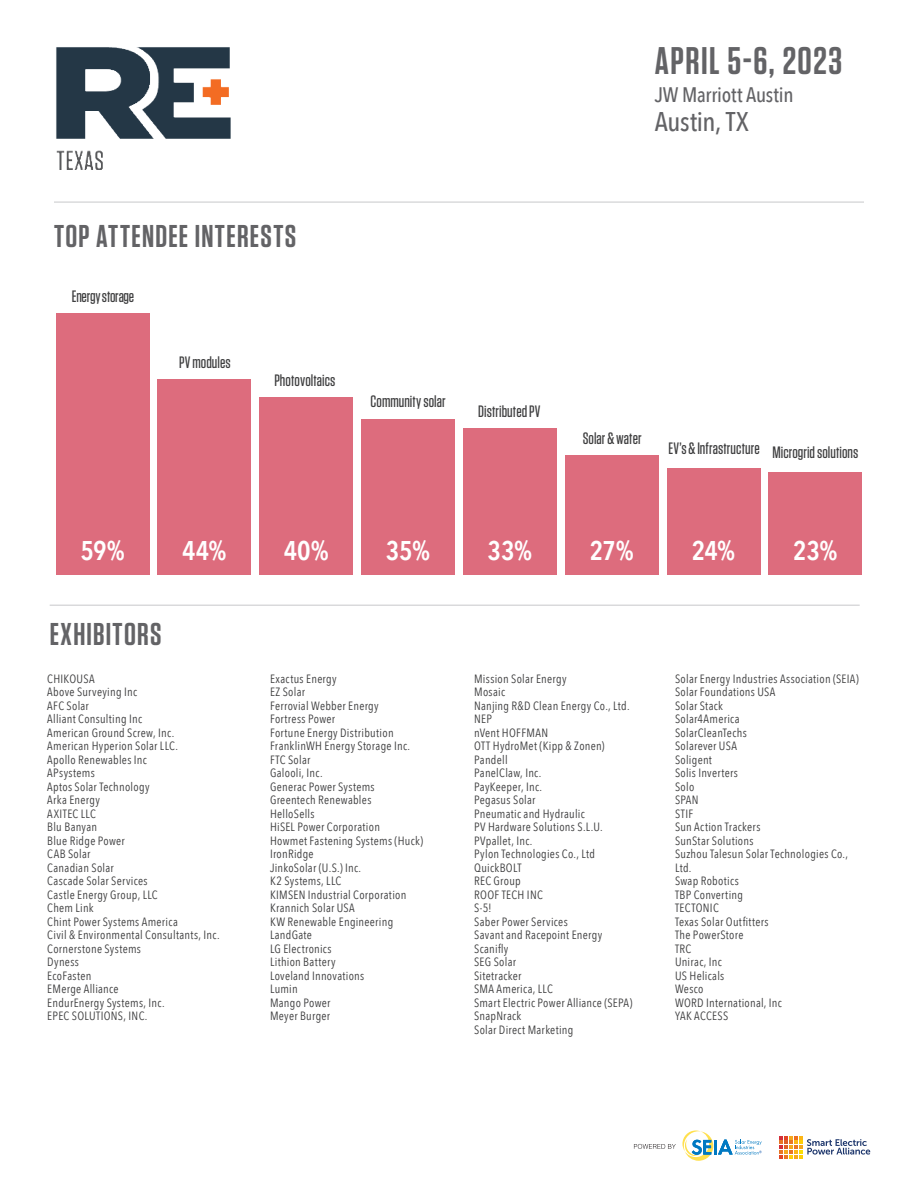
<style>
.page{position:relative;width:918px;height:1188px;background:#fff}
.page>*{position:absolute;margin:0;border:0;box-sizing:border-box;transform-origin:0 0}
.t1{font:600 38.4px "Tungsten";letter-spacing:.04em;color:#636366}
.t2{font:600 31.5px "Tungsten";letter-spacing:.04em;color:#636366}
.t3{font:600 27px "Avenir Next Condensed";letter-spacing:-.01em;color:#fff}
.t4{font:500 27px "Avenir Next Condensed";letter-spacing:-.01em;color:#636366}
.t5{font:500 21px "Avenir Next Condensed";letter-spacing:-.01em;color:#636366}
.t6{font:500 16.5px "Tungsten";letter-spacing:.005em;color:#3e3e3f}
.t7{font:500 16.5px "Tungsten";letter-spacing:-.015em;color:#3e3e3f}
.t8{font:12px/13.5px "Avenir Next Condensed";letter-spacing:.025em;color:#3e3e3f}
</style>
<div class="page">
<hr style="left:54px;top:202px;width:810px;height:1px;background:#c7c8ca">
<hr style="left:50px;top:605px;width:810px;height:1px;background:#c7c8ca">
<div style="left:56px;top:313px;width:93px;height:262px;background:#dd6c7d"></div>
<div style="left:158px;top:379px;width:93px;height:196px;background:#dd6c7d"></div>
<div style="left:260px;top:397px;width:93px;height:178px;background:#dd6c7d"></div>
<div style="left:361px;top:419px;width:94px;height:156px;background:#dd6c7d"></div>
<div style="left:463px;top:428px;width:94px;height:147px;background:#dd6c7d"></div>
<div style="left:565px;top:455px;width:93px;height:120px;background:#dd6c7d"></div>
<div style="left:667px;top:468px;width:93px;height:107px;background:#dd6c7d"></div>
<div style="left:769px;top:473px;width:93px;height:102px;background:#dd6c7d"></div>
<svg style="left:682px;top:1130px;width:80px;height:31px"></svg>
<svg style="left:780px;top:1136px;width:90px;height:23px"></svg>
<svg style="left:634px;top:1144px;width:42px;height:5px"></svg>
<img style="left:56px;top:47px;width:175px;height:123px">
<h2 class="t2" style="left:54px;top:222px;width:244px">TOP ATTENDEE INTERESTS</h2>
<h3 class="t7" style="left:72px;top:289px;width:64px">Energy storage</h3>
<h3 class="t6" style="left:179px;top:355px;width:53px">PV modules</h3>
<h3 class="t6" style="left:274px;top:373px;width:63px">Photovoltaics</h3>
<h3 class="t6" style="left:371px;top:394px;width:76px">Community solar</h3>
<h3 class="t6" style="left:478px;top:404px;width:64px">Distributed PV</h3>
<h1 class="t1" style="left:655px;top:41px;width:189px">APRIL 5-6, 2023</h1>
<h3 class="t5" style="left:655px;top:87px;width:140px">JW Marriott Austin</h3>
<h3 class="t4" style="left:655px;top:111px;width:95px">Austin, TX</h3>
<h3 class="t6" style="left:583px;top:430px;width:60px">Solar &amp; water</h3>
<h3 class="t6" style="left:668px;top:441px;width:93px">EV’s &amp; Infrastructure</h3>
<h3 class="t6" style="left:772px;top:445px;width:87px">Microgrid solutions</h3>
<h3 class="t3" style="left:80px;top:535px;width:46px">59%</h3>
<h3 class="t3" style="left:182px;top:535px;width:46px">44%</h3>
<h3 class="t3" style="left:284px;top:535px;width:47px">40%</h3>
<h3 class="t3" style="left:386px;top:535px;width:46px">35%</h3>
<h3 class="t3" style="left:488px;top:535px;width:46px">33%</h3>
<h3 class="t3" style="left:590px;top:535px;width:46px">27%</h3>
<h3 class="t3" style="left:692px;top:535px;width:45px">24%</h3>
<h3 class="t3" style="left:793px;top:535px;width:46px">23%</h3>
<h2 class="t2" style="left:50px;top:620px;width:113px">EXHIBITORS</h2>
<p class="t8" style="left:47px;top:673px;width:174px">CHIKOUSA<br>Above Surveying Inc<br>AFC Solar<br>Alliant Consulting Inc<br>American Ground Screw, Inc.<br>American Hyperion Solar LLC.<br>Apollo Renewables Inc<br>APsystems<br>Aptos Solar Technology<br>Arka Energy<br>AXITEC LLC<br>Blu Banyan<br>Blue Ridge Power<br>CAB Solar<br>Canadian Solar<br>Cascade Solar Services<br>Castle Energy Group, LLC<br>Chem Link<br>Chint Power Systems America<br>Civil &amp; Environmental Consultants, Inc.<br>Cornerstone Systems<br>Dyness<br>EcoFasten<br>EMerge Alliance<br>EndurEnergy Systems, Inc.<br>EPEC SOLUTIONS, INC.</p>
<p class="t8" style="left:675px;top:673px;width:185px">Solar Energy Industries Association (SEIA)<br>Solar Foundations USA<br>Solar Stack<br>Solar4America<br>SolarCleanTechs<br>Solarever USA<br>Soligent<br>Solis Inverters<br>Solo<br>SPAN<br>STIF<br>Sun Action Trackers<br>SunStar Solutions<br>Suzhou Talesun Solar Technologies Co.,<br>Ltd.<br>Swap Robotics<br>TBP Converting<br>TECTONIC<br>Texas Solar Outfitters<br>The PowerStore<br>TRC<br>Unirac, Inc<br>US Helicals<br>Wesco<br>WORD International, Inc<br>YAK ACCESS</p>
<p class="t8" style="left:270px;top:673px;width:155px">Exactus Energy<br>EZ Solar<br>Ferrovial Webber Energy<br>Fortress Power<br>Fortune Energy Distribution<br>FranklinWH Energy Storage Inc.<br>FTC Solar<br>Galooli, Inc.<br>Generac Power Systems<br>Greentech Renewables<br>HelloSells<br>HiSEL Power Corporation<br>Howmet Fastening Systems (Huck)<br>IronRidge<br>JinkoSolar (U.S.) Inc.<br>K2 Systems, LLC<br>KIMSEN Industrial Corporation<br>Krannich Solar USA<br>KW Renewable Engineering<br>LandGate<br>LG Electronics<br>Lithion Battery<br>Loveland Innovations<br>Lumin<br>Mango Power<br>Meyer Burger</p>
<p class="t8" style="left:474px;top:673px;width:160px">Mission Solar Energy<br>Mosaic<br>Nanjing R&amp;D Clean Energy Co., Ltd.<br>NEP<br>nVent HOFFMAN<br>OTT HydroMet (Kipp &amp; Zonen)<br>Pandell<br>PanelClaw, Inc.<br>PayKeeper, Inc.<br>Pegasus Solar<br>Pneumatic and Hydraulic<br>PV Hardware Solutions S.L.U.<br>PVpallet, Inc.<br>Pylon Technologies Co., Ltd<br>QuickBOLT<br>REC Group<br>ROOF TECH INC<br>S-5!<br>Saber Power Services<br>Savant and Racepoint Energy<br>Scanifly<br>SEG Solar<br>Sitetracker<br>SMA America, LLC<br>Smart Electric Power Alliance (SEPA)<br>SnapNrack<br>Solar Direct Marketing</p>
</div>
